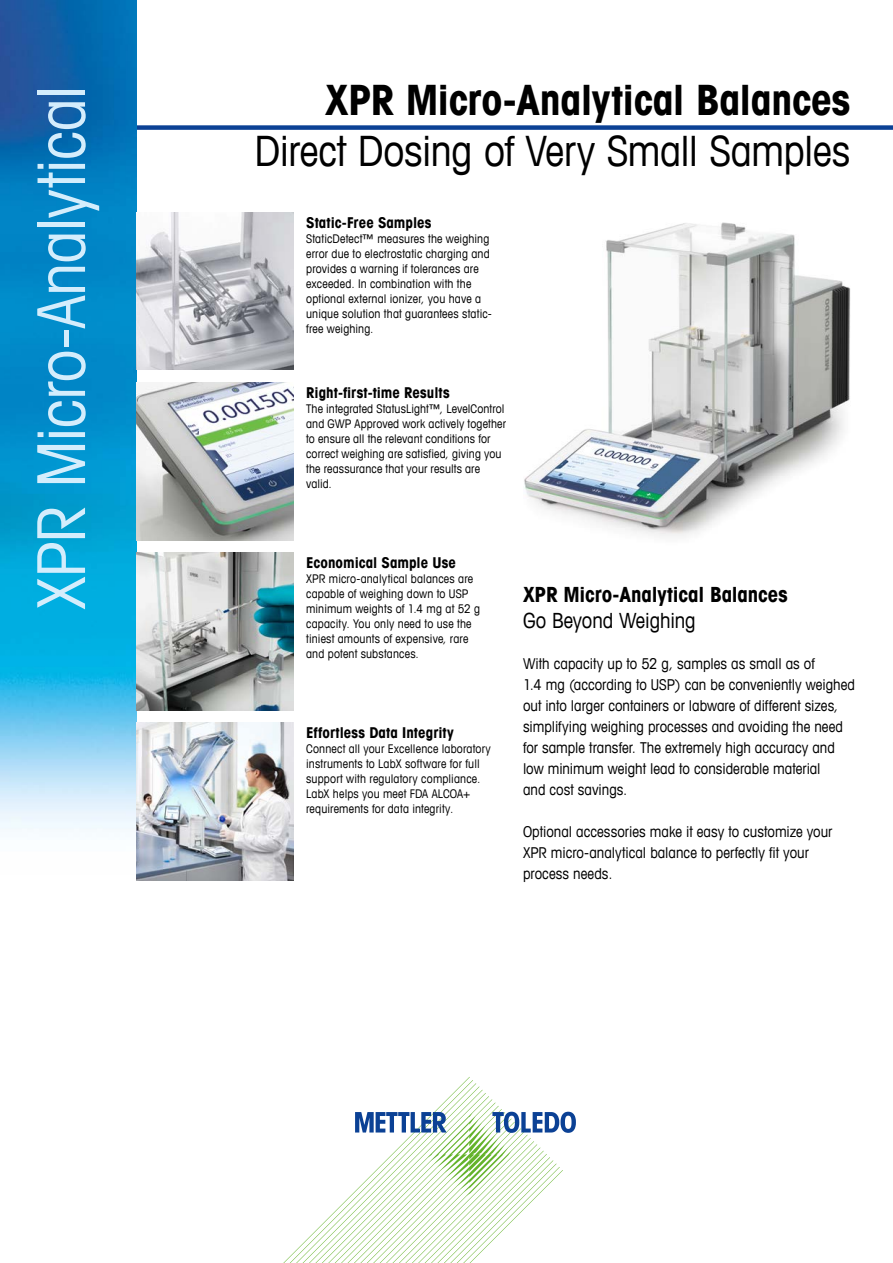
<style>
.page{position:relative;width:893px;height:1263px;background:#fff}
.page>*{position:absolute;margin:0;border:0;box-sizing:border-box;transform-origin:0 0}
.t1{font:condensed 66px "Avant Garde Com";letter-spacing:-.015em;color:#d4edfc}
.t2{font:condensed 42px "Avant Garde Com";letter-spacing:-.01em;color:#000}
.t3{font:700 condensed 42px "Avant Garde Com";letter-spacing:-.01em;color:#000}
.t4{font:700 condensed 21px "Avant Garde Com";letter-spacing:-.005em;color:#000}
.t5{font:condensed 21px "Avant Garde Com";letter-spacing:-.005em;color:#000}
.t6{font:condensed 15px/21px "Avant Garde Com";color:#000}
.t7{font:700 condensed 15px "Avant Garde Com";color:#000}
.t8{font:condensed 12px/15px "Avant Garde Com";letter-spacing:.015em;color:#000}
</style>
<div class="page">
<div style="left:111px;top:125px;width:782px;height:5px;background:#0b4195"></div>
<img style="left:0;top:0;width:136px;height:830px">
<svg style="left:283px;top:1077px;width:293px;height:186px"></svg>
<img style="left:524px;top:222px;width:326px;height:314px">
<img style="left:136px;top:213px;width:157px;height:157px">
<img style="left:136px;top:383px;width:157px;height:157px">
<img style="left:136px;top:723px;width:157px;height:157px">
<img style="left:136px;top:553px;width:157px;height:157px">
<h1 class="t1" style="left:21px;top:609px;width:526px;rotate:-90deg">XPR Micro-Analytical</h1>
<h2 class="t3" style="left:325px;top:73px;width:527px">XPR Micro-Analytical Balances</h2>
<h2 class="t2" style="left:255px;top:125px;width:597px">Direct Dosing of Very Small Samples</h2>
<p class="t7" style="left:306px;top:213px;width:127px">Static-Free Samples</p>
<p class="t8" style="left:306px;top:231px;width:187px">StaticDetect™ measures the weighing error due to electrostatic charging and provides a warning if tolerances are exceeded. In combination with the optional external ionizer, you have a unique solution that guarantees static&shy;free weighing.</p>
<p class="t7" style="left:306px;top:383px;width:145px">Right-first-time Results</p>
<p class="t8" style="left:306px;top:401px;width:201px">The integrated StatusLight™, LevelControl and GWP Approved work actively together to ensure all the relevant conditions for correct weighing are satisfied, giving you the reassurance that your results are valid.</p>
<p class="t7" style="left:306px;top:553px;width:151px">Economical Sample Use</p>
<p class="t8" style="left:306px;top:571px;width:175px">XPR micro-analytical balances are capable of weighing down to USP minimum weights of 1.4 mg at 52 g capacity. You only need to use the tiniest amounts of expensive, rare and potent substances.</p>
<h3 class="t4" style="left:523px;top:581px;width:266px">XPR Micro-Analytical Balances</h3>
<h3 class="t5" style="left:523px;top:607px;width:174px">Go Beyond Weighing</h3>
<p class="t6" style="left:523px;top:653px;width:334px">With capacity up to 52 g, samples as small as of<br>1.4 mg (according to USP) can be conveniently weighed out into larger containers or labware of different sizes, simplifying weighing processes and avoiding the need for sample transfer. The extremely high accuracy and low minimum weight lead to considerable material<br>and cost savings.</p>
<p class="t6" style="left:523px;top:821px;width:311px">Optional accessories make it easy to customize your<br>XPR micro-analytical balance to perfectly fit your process needs.</p>
<p class="t7" style="left:306px;top:723px;width:149px">Effortless Data Integrity</p>
<p class="t8" style="left:306px;top:741px;width:186px">Connect all your Excellence laboratory instruments to LabX software for full support with regulatory compliance.<br>LabX helps you meet FDA ALCOA+ requirements for data integrity.</p>
</div>
